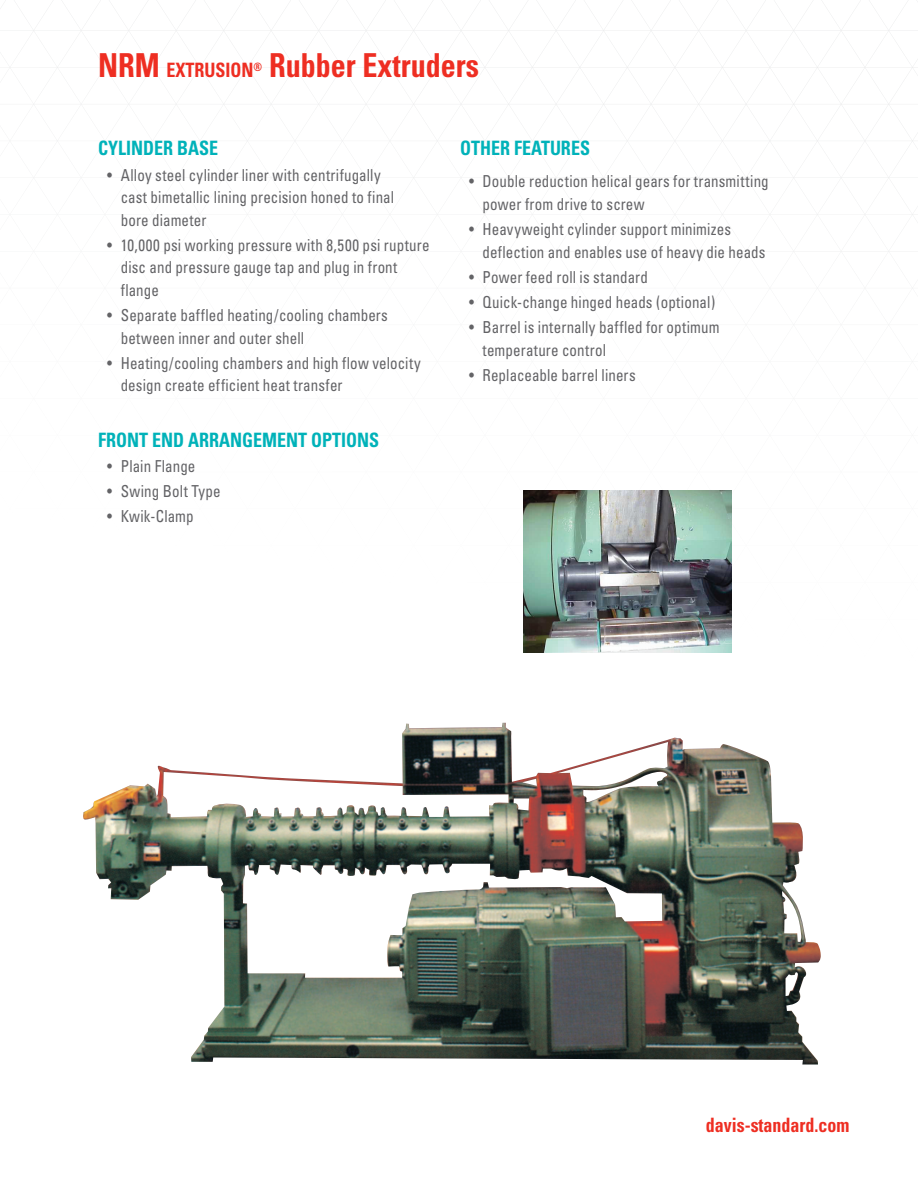
<style>
.page{position:relative;width:918px;height:1188px;background:#fff}
.page>*{position:absolute;margin:0;border:0;box-sizing:border-box;transform-origin:0 0}
.t1{font:700 condensed 33px "Univers";color:#ee2e22;scale:.91 1}
.SS_back_leadin{font:700 condensed 19.8px "Univers";color:#00b2b9;scale:.91 1}
.t2{font:700 condensed 19.8px "Univers";color:#ee2e22;scale:.91 1}
.SS_back_bullets_nest{font:condensed 16.5px/22.5px "Univers";letter-spacing:.01em;color:#636366;scale:.91 1}
.s1{font-size:33px}
</style>
<div class="page">
<img style="left:524px;top:490px;width:207px;height:163px">
<img style="left:83px;top:723px;width:738px;height:342px">
<p class="t2" style="left:98px;top:58px;width:182px"><span class="s1">NRM</span> EXTRUSION<sup>®</sup></p>
<p class="t1" style="left:269px;top:45px;width:232px">Rubber Extruders</p>
<p class="SS_back_leadin" style="left:98px;top:136px;width:133px">CYLINDER BASE</p>
<p class="SS_back_bullets_nest" style="left:121px;top:163px;width:302px;text-indent:-14px">• Alloy steel cylinder liner with centrifugally cast bimetallic lining precision honed to final bore diameter</p>
<p class="SS_back_bullets_nest" style="left:121px;top:233px;width:341px;text-indent:-14px">• 10,000 psi working pressure with 8,500 psi rupture disc and pressure gauge tap and plug in front flange</p>
<p class="SS_back_bullets_nest" style="left:121px;top:304px;width:295px;text-indent:-14px">• Separate baffled heating/cooling chambers between inner and outer shell</p>
<p class="SS_back_bullets_nest" style="left:121px;top:351px;width:331px;text-indent:-14px">• Heating/cooling chambers and high flow velocity design create efficient heat transfer</p>
<p class="SS_back_leadin" style="left:98px;top:427px;width:310px">FRONT END ARRANGEMENT OPTIONS</p>
<p class="SS_back_bullets_nest" style="left:107px;top:454px;width:98px">• Plain Flange</p>
<p class="SS_back_bullets_nest" style="left:107px;top:480px;width:126px">• Swing Bolt Type</p>
<p class="SS_back_bullets_nest" style="left:107px;top:505px;width:97px">• Kwik-Clamp</p>
<p class="SS_back_leadin" style="left:460px;top:136px;width:144px">OTHER FEATURES</p>
<p class="SS_back_bullets_nest" style="left:483px;top:170px;width:316px;text-indent:-14px">• Double reduction helical gears for transmitting power from drive to screw</p>
<p class="SS_back_bullets_nest" style="left:483px;top:218px;width:312px;text-indent:-14px">• Heavyweight cylinder support minimizes deflection and enables use of heavy die heads</p>
<p class="SS_back_bullets_nest" style="left:469px;top:265px;width:198px">• Power feed roll is standard</p>
<p class="SS_back_bullets_nest" style="left:469px;top:291px;width:272px">• Quick-change hinged heads (optional)</p>
<p class="SS_back_bullets_nest" style="left:483px;top:316px;width:262px;text-indent:-14px">• Barrel is internally baffled for optimum temperature control</p>
<p class="SS_back_bullets_nest" style="left:469px;top:364px;width:185px">• Replaceable barrel liners</p>
<p class="t2" style="left:706px;top:1113px;width:160px">davis-standard.com</p>
</div>
